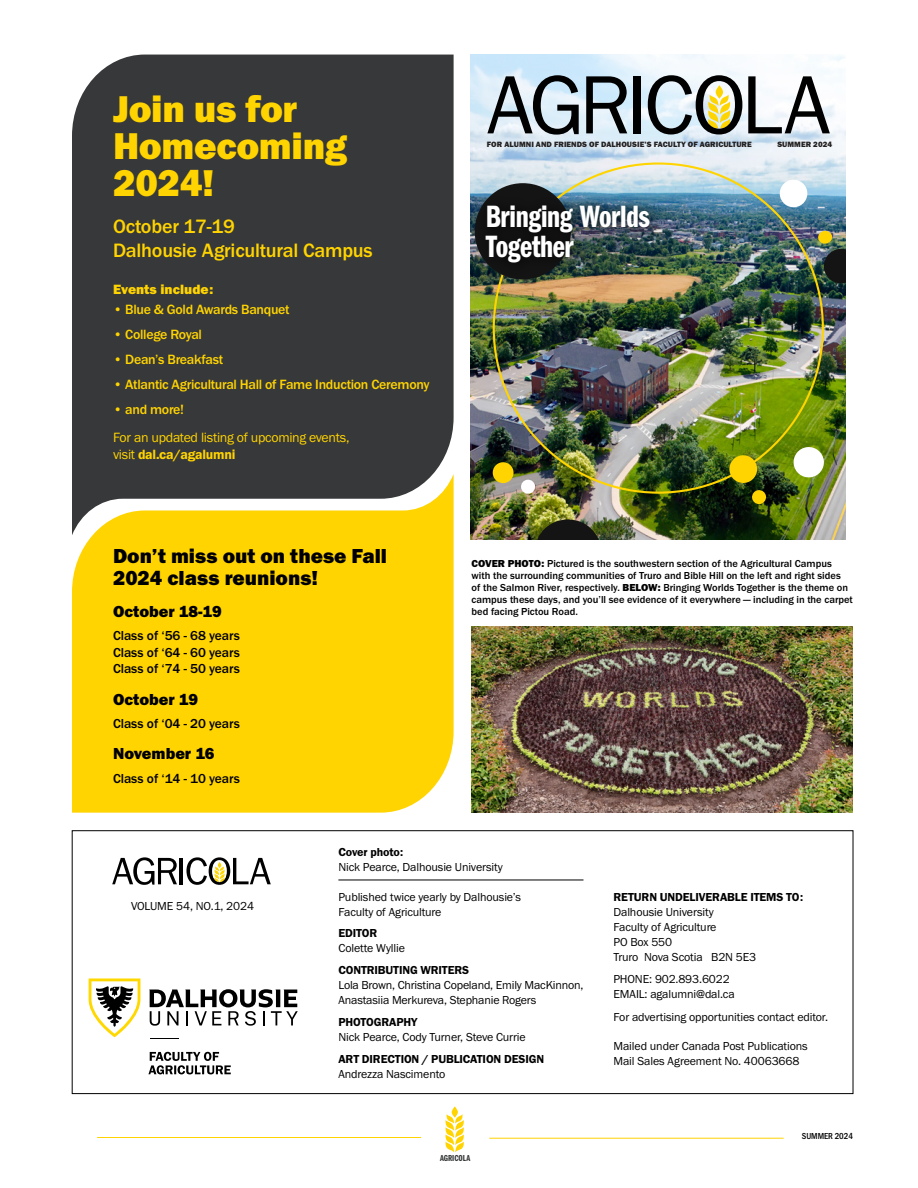
<style>
.page{position:relative;width:918px;height:1188px;background:#fff}
.page>*{position:absolute;margin:0;border:0;box-sizing:border-box;transform-origin:0 0}
.t1{font:38.7px/37px "Franklin Gothic URW Hea";letter-spacing:-.01em;color:#ffd400}
.t2{font:31.95px/29.7px "Franklin Gothic URW Com Dem";letter-spacing:-.01em;color:#fff}
.t3{font:21px/22.5px "Franklin Gothic URW Hea";color:#000}
.t4{font:500 20.1px/24px "Franklin Gothic URW";letter-spacing:-.01em;color:#ffd400}
.t5{font:16.5px "Franklin Gothic URW Hea";color:#000}
.t6{font:500 13.95px "Franklin Gothic URW";letter-spacing:-.02em;color:#ffd400}
.t7{font:13.95px "Franklin Gothic URW Boo";letter-spacing:-.02em;color:#ffd400}
.t8{font:13.95px "Franklin Gothic URW Dem";letter-spacing:-.02em;color:#ffd400}
.t9{font:13.95px "Franklin Gothic URW Hea";color:#ffd400}
.t10{font:500 13.5px/16.5px "Franklin Gothic URW";letter-spacing:-.005em;color:#000;text-align:justify}
.t11{font:12px/15px "Franklin Gothic URW Boo";letter-spacing:-.01em;color:#000}
.t12{font:12px "Franklin Gothic URW Dem";letter-spacing:-.01em;color:#000}
.t13{font:500 10.5px/12px "Franklin Gothic URW";color:#000}
.t14{font:500 9px "Franklin Gothic URW Cond";color:#000}
.t15{font:9px "Franklin Gothic URW Com Dem";color:#373839}
.t16{font:7.95px "Franklin Gothic URW Hea";letter-spacing:.005em;color:#232020}
.s1{font-family:"Franklin Gothic URW Boo"}
.s2{font-family:"Franklin Gothic URW Hea";font-weight:400}
</style>
<div class="page">
<img style="left:471px;top:337px;width:375px;height:203px">
<svg style="left:471px;top:54px;width:374px;height:71px"></svg>
<img style="left:471px;top:125px;width:375px;height:212px">
<svg style="left:487px;top:75px;width:92px;height:60px;background:#919ba3"></svg>
<svg style="left:586px;top:76px;width:41px;height:57px;background:#78838b"></svg>
<div style="left:633px;top:76px;width:8px;height:57px;background:#000"></div>
<svg style="left:648px;top:75px;width:94px;height:60px;background:#9ca093"></svg>
<svg style="left:748px;top:76px;width:82px;height:57px"></svg>
<svg style="left:823px;top:248px;width:23px;height:36px"></svg>
<svg style="left:779px;top:179px;width:29px;height:29px"></svg>
<svg style="left:818px;top:230px;width:14px;height:14px"></svg>
<svg style="left:492px;top:462px;width:22px;height:22px"></svg>
<div style="left:521px;top:479px;width:14px;height:15px;background:#fff;border-radius:7px"></div>
<svg style="left:535px;top:519px;width:66px;height:21px"></svg>
<svg style="left:729px;top:454px;width:29px;height:30px"></svg>
<div style="left:752px;top:490px;width:14px;height:14px;background:#ffd400;border-radius:7px"></div>
<svg style="left:793px;top:446px;width:32px;height:32px"></svg>
<div style="left:475px;top:183px;width:96px;height:96px;background:#141414;border-radius:50%"></div>
<div style="left:476px;top:195px;width:187px;height:81px;background:#000;opacity:.75"></div>
<div style="left:72px;top:55px;width:382px;height:419px;background:#373839"></div>
<svg style="left:72px;top:474px;width:382px;height:339px;background:#f0cb11"></svg>
<div style="left:72px;top:831px;width:781px;height:263px;border:1px solid #000"></div>
<svg style="left:112px;top:857px;width:65px;height:28px"></svg>
<hr style="left:180px;top:858px;width:3px;height:26px;background:#000">
<svg style="left:186px;top:857px;width:85px;height:28px"></svg>
<hr style="left:338px;top:880px;width:246px;height:1px;background:#000">
<svg style="left:150px;top:1038px;width:28px;height:1px"></svg>
<svg style="left:149px;top:989px;width:149px;height:37px"></svg>
<svg style="left:89px;top:978px;width:51px;height:59px"></svg>
<svg style="left:148px;top:1052px;width:83px;height:22px"></svg>
<img style="left:472px;top:627px;width:381px;height:186px">
<svg style="left:446px;top:1114px;width:18px;height:38px"></svg>
<svg style="left:452px;top:1106px;width:6px;height:12px"></svg>
<hr style="left:97px;top:1137px;width:324px;height:1px;background:#ffd400">
<hr style="left:489px;top:1138px;width:295px;height:1px;background:#ffd400">
<h1 class="t1" style="left:113px;top:90px;width:236px">Join us for<br>Homecoming<br>2024!</h1>
<h3 class="t4" style="left:113px;top:214px;width:261px">October 17-19<br>Dalhousie Agricultural Campus</h3>
<p class="t9" style="left:113px;top:280px;width:102px">Events include:</p>
<p class="t6" style="left:113px;top:301px;width:178px">• Blue &amp; Gold Awards Banquet</p>
<p class="t6" style="left:113px;top:326px;width:90px">• College Royal</p>
<p class="t6" style="left:113px;top:351px;width:112px">• Dean’s Breakfast</p>
<p class="t6" style="left:113px;top:376px;width:318px">• Atlantic Agricultural Hall of Fame Induction Ceremony</p>
<p class="t6" style="left:113px;top:401px;width:72px">• and more!</p>
<p class="t7" style="left:113px;top:429px;width:238px">For an updated listing of upcoming events,</p>
<p class="t8" style="left:113px;top:446px;width:124px"><span class="s1">visit</span> dal.ca/agalumni</p>
<h3 class="t3" style="left:113px;top:544px;width:276px">Don’t miss out on these Fall<br>2024 class reunions!</h3>
<h3 class="t5" style="left:113px;top:601px;width:110px">October 18-19</h3>
<p class="t10" style="left:113px;top:627px;width:128px">Class of ‘56 - 68 years Class of ‘64 - 60 years Class of ‘74 - 50 years</p>
<h3 class="t5" style="left:113px;top:688px;width:87px">October 19</h3>
<p class="t10" style="left:113px;top:715px;width:128px">Class of ‘04 - 20 years</p>
<h3 class="t5" style="left:113px;top:743px;width:103px">November 16</h3>
<p class="t10" style="left:113px;top:770px;width:128px">Class of ‘14 - 10 years</p>
<p class="t16" style="left:487px;top:139px;width:266px">FOR ALUMNI AND FRIENDS OF DALHOUSIE’S FACULTY OF AGRICULTURE</p>
<p class="t16" style="left:777px;top:139px;width:56px">SUMMER 2024</p>
<h2 class="t2" style="left:486px;top:200px;width:166px">Bringing Worlds<br>Together</h2>
<p class="t13" style="left:472px;top:557px;width:383px"><span class="s2">COVER PHOTO:</span> Pictured is the southwestern section of the Agricultural Campus with the surrounding communities of Truro and Bible Hill on the left and right sides<br>of the Salmon River, respectively. <span class="s2">BELOW:</span> Bringing Worlds Together is the theme on campus these days, and you’ll see evidence of it everywhere — including in the carpet bed facing Pictou Road.</p>
<p class="t11" style="left:131px;top:898px;width:125px">VOLUME 54, NO.1, 2024</p>
<p class="t12" style="left:338px;top:844px;width:66px">Cover photo:</p>
<p class="t11" style="left:338px;top:859px;width:166px">Nick Pearce, Dalhousie University</p>
<p class="t11" style="left:338px;top:889px;width:184px">Published twice yearly by Dalhousie’s<br>Faculty of Agriculture</p>
<p class="t12" style="left:338px;top:926px;width:40px">EDITOR</p>
<p class="t11" style="left:338px;top:941px;width:68px">Colette Wyllie</p>
<p class="t12" style="left:338px;top:963px;width:132px">CONTRIBUTING WRITERS</p>
<p class="t11" style="left:338px;top:977px;width:247px">Lola Brown, Christina Copeland, Emily MacKinnon,<br>Anastasiia Merkureva, Stephanie Rogers</p>
<p class="t12" style="left:338px;top:1014px;width:81px">PHOTOGRAPHY</p>
<p class="t11" style="left:338px;top:1029px;width:189px">Nick Pearce, Cody Turner, Steve Currie</p>
<p class="t12" style="left:338px;top:1051px;width:207px">ART DIRECTION / PUBLICATION DESIGN</p>
<p class="t11" style="left:338px;top:1066px;width:108px">Andrezza Nascimento</p>
<p class="t15" style="left:440px;top:1151px;width:32px">AGRICOLA</p>
<p class="t12" style="left:614px;top:889px;width:191px">RETURN UNDELIVERABLE ITEMS TO:</p>
<p class="t11" style="left:614px;top:904px;width:144px">Dalhousie University<br>Faculty of Agriculture<br>PO Box 550<br>Truro Nova Scotia B2N 5E3</p>
<p class="t11" style="left:614px;top:971px;width:123px">PHONE: 902.893.6022<br>EMAIL: agalumni@dal.ca</p>
<p class="t11" style="left:614px;top:1009px;width:216px">For advertising opportunities contact editor.</p>
<p class="t11" style="left:614px;top:1038px;width:196px">Mailed under Canada Post Publications<br>Mail Sales Agreement No. 40063668</p>
<p class="t14" style="left:802px;top:1130px;width:53px">SUMMER 2024</p>
</div>
